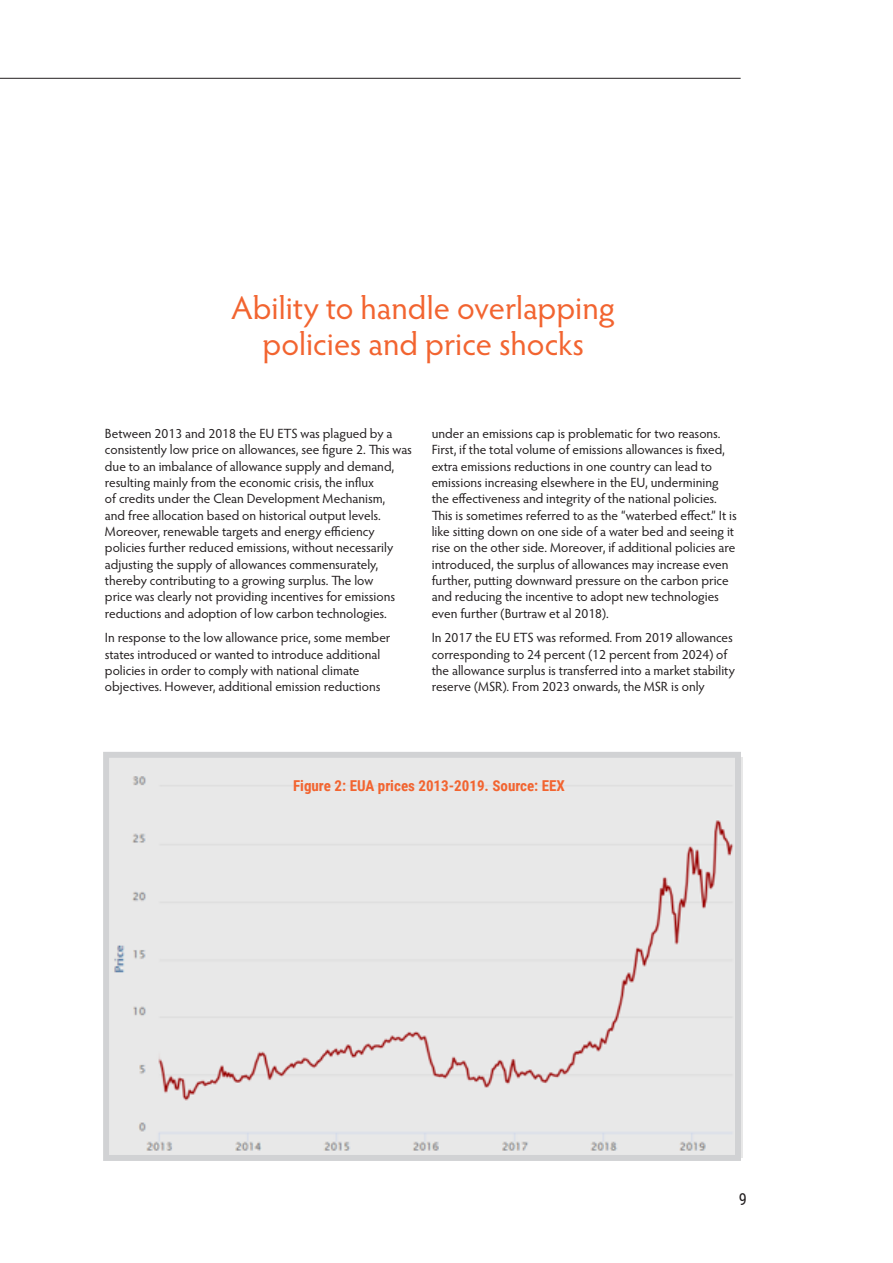
<style>
.page{position:relative;width:893px;height:1263px;background:#fff}
.page>*{position:absolute;margin:0;border:0;box-sizing:border-box;transform-origin:0 0}
.Hypatia_text{font:32.7px/35.7px "Hypatia Sans Pro";color:#f26430;text-align:center}
.t1{font:16.5px "Roboto Condensed";color:#231f20}
.Diagrams{font:700 15px "Roboto Condensed";color:#f26430}
.Hypatia_text-2{font:13.35px/16.4px "Hypatia Sans Pro";color:#231f20}
</style>
<div class="page">
<div style="left:110px;top:757px;width:632px;height:400px;background:#e8e8e8"></div>
<div style="left:103px;top:752px;width:638px;height:409px;border:6px solid #d1d2d4"></div>
<hr style="left:0;top:78px;width:741px;height:1px;background:#231f20">
<p class="Hypatia_text" style="left:231px;top:289px;width:385px">Ability to handle overlapping policies and price shocks</p>
<p class="Hypatia_text-2" style="left:105px;top:425px;width:309px">Between 2013 and 2018 the EU ETS was plagued by a consistently low price on allowances, see figure 2. This was due to an imbalance of allowance supply and demand, resulting mainly from the economic crisis, the influx<br>of credits under the Clean Development Mechanism,<br>and free allocation based on historical output levels.<br>Moreover, renewable targets and energy efficiency policies further reduced emissions, without necessarily adjusting the supply of allowances commensurately, thereby contributing to a growing surplus. The low<br>price was clearly not providing incentives for emissions reductions and adoption of low carbon technologies.</p>
<p class="Hypatia_text-2" style="left:105px;top:629px;width:287px">In response to the low allowance price, some member states introduced or wanted to introduce additional policies in order to comply with national climate objectives. However, additional emission reductions</p>
<p class="Hypatia_text-2" style="left:432px;top:425px;width:307px">under an emissions cap is problematic for two reasons.<br>First, if the total volume of emissions allowances is fixed, extra emissions reductions in one country can lead to emissions increasing elsewhere in the EU, undermining the effectiveness and integrity of the national policies.<br>This is sometimes referred to as the “waterbed effect.” It is like sitting down on one side of a water bed and seeing it rise on the other side. Moreover, if additional policies are introduced, the surplus of allowances may increase even further, putting downward pressure on the carbon price and reducing the incentive to adopt new technologies even further (Burtraw et al 2018).</p>
<p class="Hypatia_text-2" style="left:432px;top:629px;width:305px">In 2017 the EU ETS was reformed. From 2019 allowances corresponding to 24 percent (12 percent from 2024) of the allowance surplus is transferred into a market stability reserve (MSR). From 2023 onwards, the MSR is only</p>
<p class="Diagrams" style="left:293px;top:775px;width:273px">Figure 2: EUA prices 2013-2019. Source: EEX</p>
<p class="t1" style="left:739px;top:1188px;width:10px">9</p>
</div>
